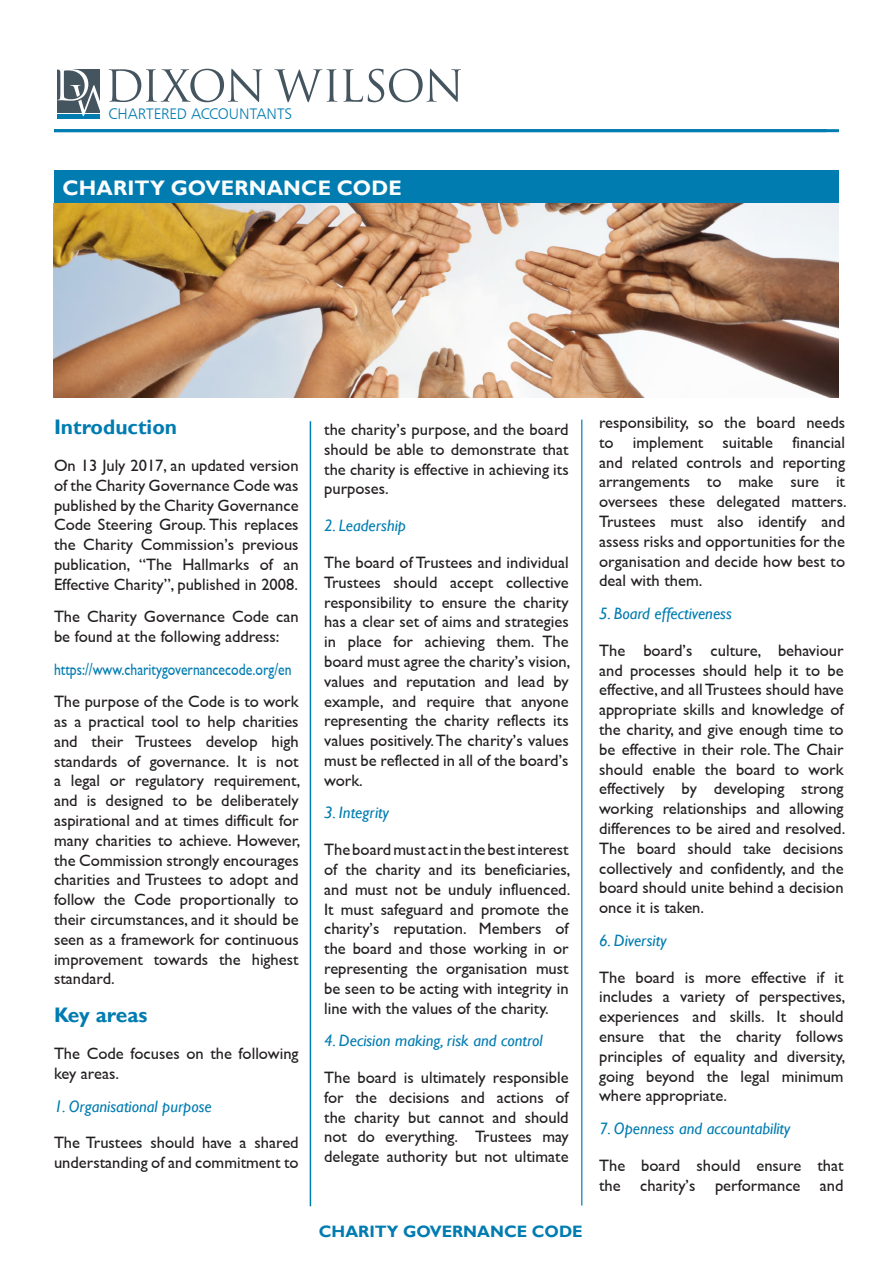
<style>
.page{position:relative;width:893px;height:1263px;background:#fff}
.page>*{position:absolute;margin:0;border:0;box-sizing:border-box;transform-origin:0 0}
.Heading_1{font:700 21px "Gill Sans";letter-spacing:.005em;color:#fbfdfd}
.DW_tech_update_title{font:700 21px "Gill Sans";color:#007cb1}
.DW_tech_update_text{font:16.5px/19.8px "Gill Sans";color:#231f20;text-align:justify}
.DW_tech_update_subti{font:italic 16.5px "Gill Sans";color:#007cb1}
.t1{font:16.5px "Gill Sans";color:#007cb1;scale:.83 1}
.t2{font:700 16.5px "Gill Sans";color:#007cb1}
.t3{font:15.3px "Humanist 777 BT Light B";letter-spacing:-.005em;color:#007cb1}
</style>
<div class="page">
<div style="left:54px;top:170px;width:785px;height:33px;background:#007cb1"></div>
<svg style="left:109px;top:69px;width:352px;height:33px"></svg>
<div style="left:57px;top:114px;width:43px;height:5px;background:#007cb1"></div>
<svg style="left:57px;top:69px;width:43px;height:47px"></svg>
<hr style="left:54px;top:129px;width:773px;height:3px;background:#007cb1">
<hr style="left:310px;top:421px;width:1px;height:785px;background:#007cb1">
<img style="left:53px;top:203px;width:786px;height:195px">
<hr style="left:581px;top:420px;width:1px;height:785px;background:#007cb1">
<p class="t3" style="left:109px;top:104px;width:185px">CHARTERED ACCOUNTANTS</p>
<p class="Heading_1" style="left:63px;top:175px;width:341px">CHARITY GOVERNANCE CODE</p>
<p class="DW_tech_update_title" style="left:54px;top:415px;width:125px">Introduction</p>
<p class="DW_tech_update_text" style="left:54px;top:455px;width:246px">On 13 July 2017, an updated version of the Charity Governance Code was published by the Charity Governance Code Steering Group. This replaces the Charity Commission’s previous publication, “The Hallmarks of an Effective Charity”, published in 2008.</p>
<p class="DW_tech_update_text" style="left:54px;top:607px;width:246px">The Charity Governance Code can be found at the following address:</p>
<p class="t1" style="left:54px;top:659px;width:288px">https://www.charitygovernancecode.org/en</p>
<p class="DW_tech_update_text" style="left:54px;top:691px;width:248px">The purpose of the Code is to work as a practical tool to help charities and their Trustees develop high standards of governance. It is not a legal or regulatory requirement, and is designed to be deliberately aspirational and at times difficult for many charities to achieve. However, the Commission strongly encourages charities and Trustees to adopt and follow the Code proportionally to their circumstances, and it should be seen as a framework for continuous improvement towards the highest standard.</p>
<p class="DW_tech_update_title" style="left:54px;top:1003px;width:95px">Key areas</p>
<p class="DW_tech_update_text" style="left:54px;top:1043px;width:246px">The Code focuses on the following key areas.</p>
<p class="DW_tech_update_subti" style="left:54px;top:1096px;width:159px">1. Organisational purpose</p>
<p class="DW_tech_update_text" style="left:54px;top:1133px;width:246px">The Trustees should have a shared understanding of and commitment to</p>
<p class="DW_tech_update_text" style="left:324px;top:419px;width:246px">the charity’s purpose, and the board should be able to demonstrate that the charity is effective in achieving its purposes.</p>
<p class="DW_tech_update_subti" style="left:324px;top:516px;width:83px">2. Leadership</p>
<p class="DW_tech_update_text" style="left:324px;top:552px;width:248px">The board of Trustees and individual Trustees should accept collective responsibility to ensure the charity has a clear set of aims and strategies in place for achieving them. The board must agree the charity’s vision, values and reputation and lead by example, and require that anyone representing the charity reflects its values positively. The charity’s values must be reflected in all of the board’s work.</p>
<p class="DW_tech_update_subti" style="left:324px;top:803px;width:66px">3. Integrity</p>
<p class="DW_tech_update_text" style="left:324px;top:839px;width:248px">The board must act in the best interest of the charity and its beneficiaries, and must not be unduly influenced.<br>It must safeguard and promote the charity’s reputation. Members of the board and those working in or representing the organisation must be seen to be acting with integrity in line with the values of the charity.</p>
<p class="DW_tech_update_subti" style="left:324px;top:1031px;width:220px">4. Decision making, risk and control</p>
<p class="DW_tech_update_text" style="left:324px;top:1067px;width:246px">The board is ultimately responsible for the decisions and actions of the charity but cannot and should not do everything. Trustees may delegate authority but not ultimate</p>
<p class="t2" style="left:319px;top:1222px;width:265px">CHARITY GOVERNANCE CODE</p>
<p class="DW_tech_update_text" style="left:599px;top:412px;width:249px">responsibility, so the board needs to implement suitable financial and related controls and reporting arrangements to make sure it oversees these delegated matters.<br>Trustees must also identify and assess risks and opportunities for the organisation and decide how best to deal with them.</p>
<p class="DW_tech_update_subti" style="left:599px;top:604px;width:134px">5. Board effectiveness</p>
<p class="DW_tech_update_text" style="left:599px;top:640px;width:248px">The board’s culture, behaviour and processes should help it to be effective, and all Trustees should have appropriate skills and knowledge of the charity, and give enough time to be effective in their role. The Chair should enable the board to work effectively by developing strong working relationships and allowing differences to be aired and resolved.<br>The board should take decisions collectively and confidently, and the board should unite behind a decision once it is taken.</p>
<p class="DW_tech_update_subti" style="left:599px;top:931px;width:69px">6. Diversity</p>
<p class="DW_tech_update_text" style="left:599px;top:967px;width:248px">The board is more effective if it includes a variety of perspectives, experiences and skills. It should ensure that the charity follows principles of equality and diversity, going beyond the legal minimum where appropriate.</p>
<p class="DW_tech_update_subti" style="left:599px;top:1119px;width:193px">7. Openness and accountability</p>
<p class="DW_tech_update_text" style="left:599px;top:1155px;width:246px">The board should ensure that the charity’s performance and</p>
</div>
